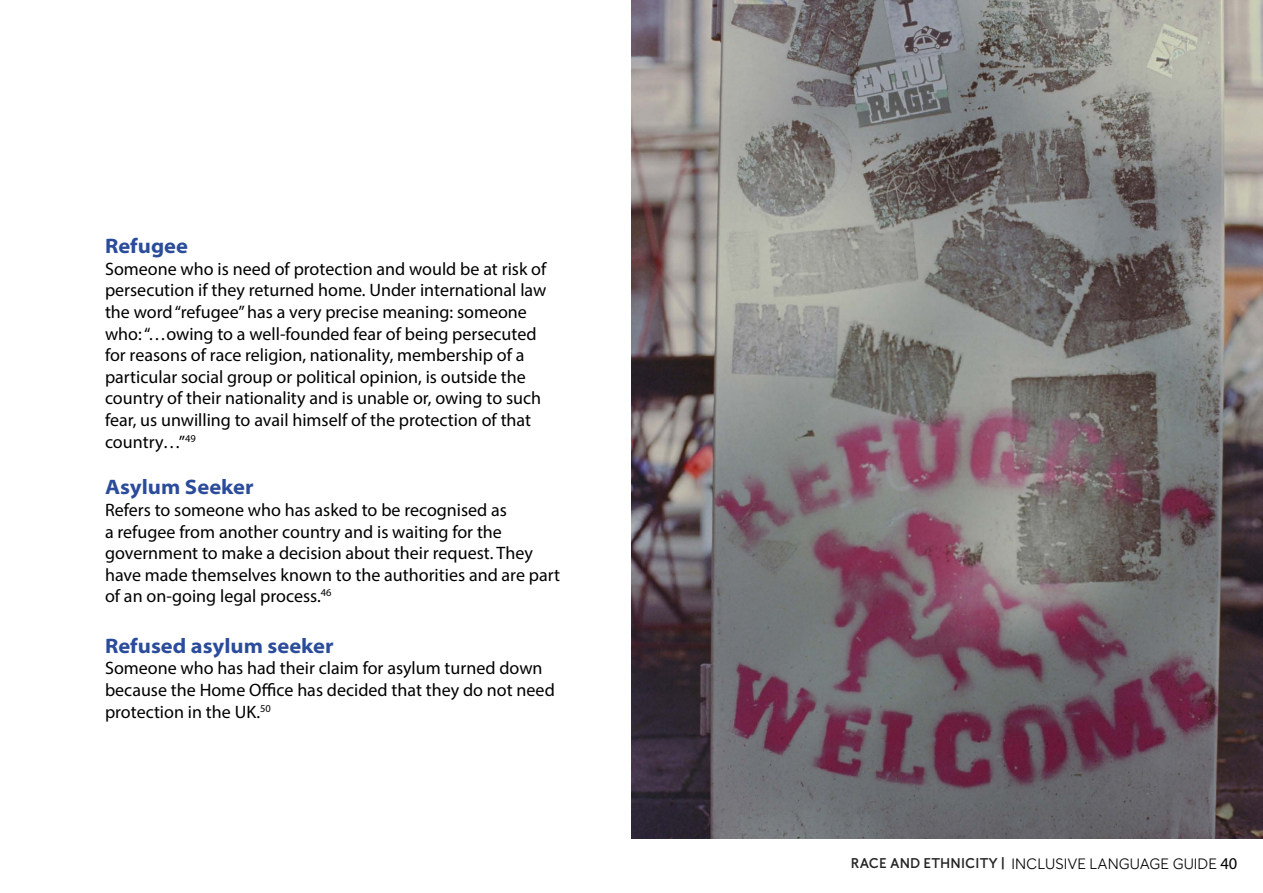
<style>
.page{position:relative;width:1263px;height:893px;background:#fff}
.page>*{position:absolute;margin:0;border:0;box-sizing:border-box;transform-origin:0 0}
.t1{font:700 semi-expanded 21px "Myriad Pro";color:#2b4c9b}
.t2{font:18px/21.6px "Myriad Pro";color:#000}
.t3{font:300 15px "Buenos Aires";color:#000}
.s1{font-weight:700;color:#232424}
.s2{font-family:"Myriad Pro";font-weight:400;font-size:16.5px}
</style>
<div class="page">
<img style="left:631px;top:0;width:632px;height:839px">
<p class="t1" style="left:105px;top:232px;width:84px">Refugee</p>
<p class="t2" style="left:105px;top:258px;width:443px">Someone who is need of protection and would be at risk of persecution if they returned home. Under international law the word “refugee” has a very precise meaning: someone who: “…owing to a well-founded fear of being persecuted for reasons of race religion, nationality, membership of a particular social group or political opinion, is outside the country of their nationality and is unable or, owing to such fear, us unwilling to avail himself of the protection of that country…”<sup>49</sup></p>
<p class="t1" style="left:105px;top:473px;width:150px">Asylum Seeker</p>
<p class="t2" style="left:105px;top:499px;width:456px">Refers to someone who has asked to be recognised as<br>a refugee from another country and is waiting for the government to make a decision about their request. They have made themselves known to the authorities and are part of an on-going legal process.<sup>46</sup></p>
<p class="t1" style="left:105px;top:632px;width:230px">Refused asylum seeker</p>
<p class="t2" style="left:105px;top:657px;width:451px">Someone who has had their claim for asylum turned down because the Home Office has decided that they do not need protection in the UK.<sup>50</sup></p>
<p class="t3" style="left:851px;top:853px;width:388px"><span class="s1">RACE AND ETHNICITY |</span> INCLUSIVE LANGUAGE GUIDE <span class="s2">40</span></p>
</div>
